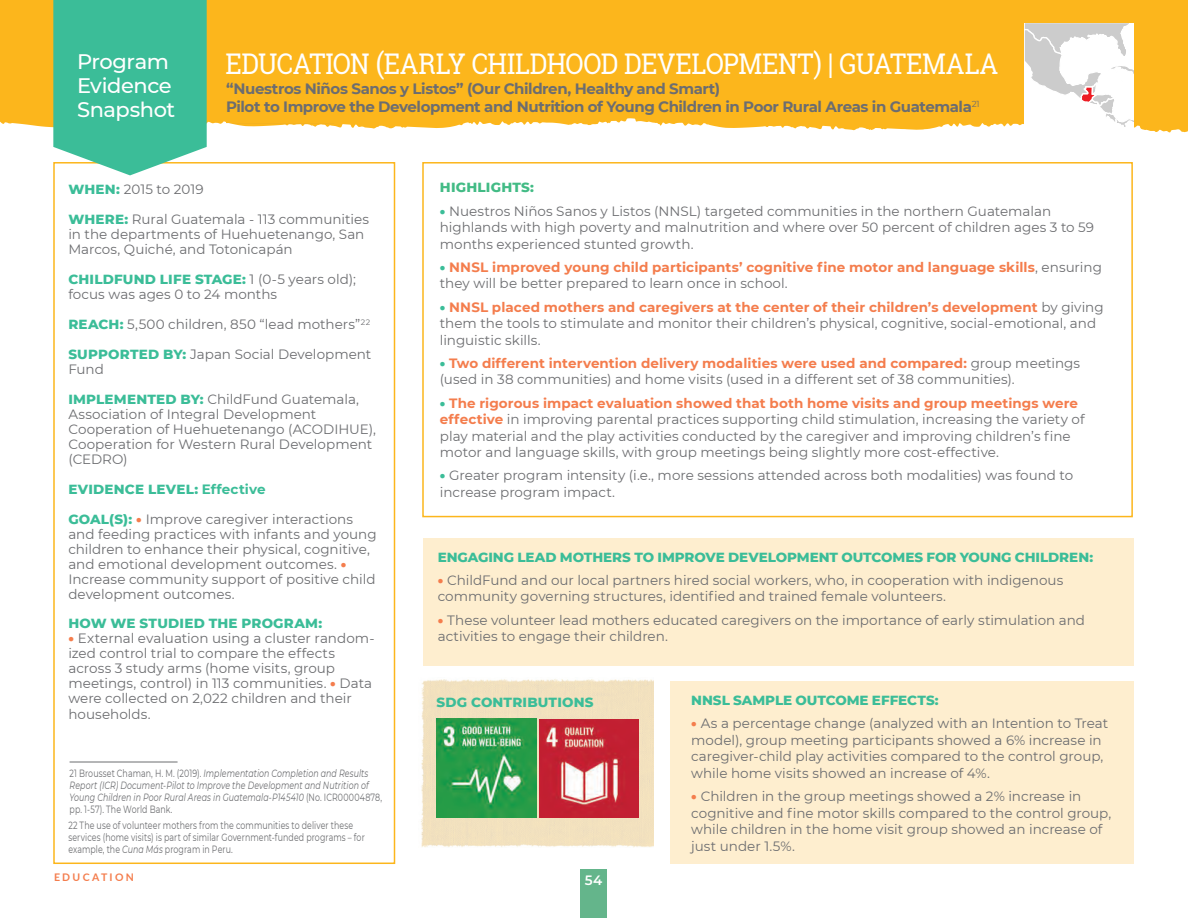
<style>
.page{position:relative;width:1188px;height:918px;background:#fff}
.page>*{position:absolute;margin:0;border:0;box-sizing:border-box;transform-origin:0 0}
.t1{font:28.5px "Roboto Slab";letter-spacing:-.02em;color:#fff;scale:.9 1}
.t2{font:500 21px/24px "Montserrat";letter-spacing:-.02em;color:#fff}
.t3{font:700 15px/18px "Montserrat";letter-spacing:-.03em;color:#6c6d70}
.Body_Text{font:13.5px/15px "Montserrat";color:#6c6d70}
.Body_Text-2{font:800 13.5px "Montserrat";color:#3bbd98}
.t4{font:700 13.5px/16.5px "Montserrat";letter-spacing:.005em;color:#f47d4d}
.Body_Text-3{font:800 13.5px "Montserrat";letter-spacing:.02em;color:#3bbd98}
.t5{font:800 13.5px "Montserrat";letter-spacing:.02em;color:#42bb85}
.t6{font:600 13.5px "Montserrat";color:#fff}
.t7{font:italic 10.5px/12px "Montserrat";letter-spacing:.01em;color:#6c6d70;scale:.75 1}
.t8{font:10.5px/12px "Montserrat";letter-spacing:.01em;color:#6c6d70;scale:.75 1}
.t9{font:700 10.5px "Lato";letter-spacing:.22em;color:#f47d4d}
.s1{font-weight:800;color:#3bbd98}
.s2{font-weight:700}
.s3{font-weight:900;color:#f47d4d}
.s4{font-style:normal}
.s5{font-style:italic}
.s6{font-weight:900;color:#3bbd98}
.s7{font-weight:400;color:#6c6d70}
.s8{font-weight:700;color:#f47d4d}
</style>
<div class="page">
<div style="left:580px;top:869px;width:27px;height:49px;background:#64b58b"></div>
<div style="left:0;top:0;width:1188px;height:135px;background:#fcb61c"></div>
<svg style="left:0;top:118px;width:636px;height:78px"></svg>
<svg style="left:469px;top:120px;width:719px;height:76px"></svg>
<div style="left:423px;top:538px;width:711px;height:127px;background:#feeecf"></div>
<div style="left:53px;top:162px;width:342px;height:702px;border:2px solid #fcb61c"></div>
<div style="left:422px;top:162px;width:711px;height:355px;border:2px solid #fcb61c"></div>
<svg style="left:53px;top:0;width:154px;height:175px;background:#4bc19e"></svg>
<div style="left:671px;top:681px;width:463px;height:183px;background:#feeecf"></div>
<img style="left:421px;top:679px;width:232px;height:169px">
<img style="left:540px;top:719px;width:98px;height:98px">
<img style="left:436px;top:718px;width:100px;height:100px">
<svg style="left:1025px;top:23px;width:112px;height:119px;background:#f0ede9"></svg>
<hr style="left:226px;top:121px;width:109px;height:2px;background:#fcb61c">
<hr style="left:70px;top:762px;width:108px;height:1px;background:#6c6d70">
<h2 class="t2" style="left:77px;top:49px;width:93px">Program</h2>
<h1 class="t1" style="left:226px;top:44px;width:860px">EDUCATION (EARLY CHILDHOOD DEVELOPMENT) | GUATEMALA</h1>
<h2 class="t2" style="left:77px;top:73px;width:100px">Evidence<br>Snapshot</h2>
<p class="t3" style="left:226px;top:79px;width:755px">“Nuestros Niños Sanos y Listos” (Our Children, Healthy and Smart)<br>Pilot to Improve the Development and Nutrition of Young Children in Poor Rural Areas in Guatemala<sup>21</sup></p>
<p class="Body_Text" style="left:68px;top:181px;width:137px"><span class="s1">WHEN:</span> 2015 to 2019</p>
<p class="Body_Text" style="left:68px;top:211px;width:302px"><span class="s1">WHERE:</span> Rural Guatemala - 113 communities in the departments of Huehuetenango, San<br>Marcos, Quiché, and Totonicapán</p>
<p class="Body_Text" style="left:68px;top:271px;width:289px"><span class="s1">CHILDFUND LIFE STAGE:</span> 1 (0-5 years old); focus was ages 0 to 24 months</p>
<p class="Body_Text" style="left:68px;top:316px;width:303px"><span class="s1">REACH:</span> 5,500 children, 850 “lead mothers”<sup>22</sup></p>
<p class="Body_Text" style="left:68px;top:346px;width:305px"><span class="s1">SUPPORTED BY:</span> Japan Social Development<br>Fund</p>
<p class="Body_Text" style="left:68px;top:391px;width:309px"><span class="s1">IMPLEMENTED BY:</span> ChildFund Guatemala, Association of Integral Development Cooperation of Huehuetenango (ACODIHUE), Cooperation for Western Rural Development (CEDRO)</p>
<p class="Body_Text-3" style="left:68px;top:479px;width:199px">EVIDENCE LEVEL: <span class="s2">Effective</span></p>
<p class="Body_Text" style="left:68px;top:511px;width:310px"><span class="s1">GOAL(S):</span> <span class="s3">•</span> Improve caregiver interactions and feeding practices with infants and young children to enhance their physical, cognitive, and emotional development outcomes. <span class="s3">• </span>Increase community support of positive child development outcomes.</p>
<p class="Body_Text-2" style="left:68px;top:613px;width:255px">HOW WE STUDIED THE PROGRAM:</p>
<p class="Body_Text" style="left:68px;top:630px;width:308px"><span class="s3">•</span> External evaluation using a cluster random&shy;ized control trial to compare the effects across 3 study arms (home visits, group meetings, control) in 113 communities. <span class="s3">•</span> Data were collected on 2,022 children and their</p>
<p class="Body_Text" style="left:68px;top:706px;width:84px">households.</p>
<p class="t7" style="left:70px;top:767px;width:418px"><span class="s4">21 Brousset Chaman, H. M. (2019).</span> Implementation Completion and Results Report (ICR) Document-Pilot to Improve the Development and Nutrition of Young Children in Poor Rural Areas in Guatemala-P145410 <span class="s4">(No. ICR00004878, pp. 1-57). The World Bank.</span></p>
<p class="t8" style="left:68px;top:819px;width:397px">22 The use of volunteer mothers from the communities to deliver these services (home visits) is part of similar Government-funded programs – for example, the <span class="s5">Cuna Más</span> program in Peru.</p>
<p class="t5" style="left:440px;top:178px;width:96px">HIGHLIGHTS:</p>
<p class="Body_Text" style="left:440px;top:202px;width:656px;line-height:16.5px"><span class="s6">•</span> Nuestros Niños Sanos y Listos (NNSL) targeted communities in the northern Guatemalan highlands with high poverty and malnutrition and where over 50 percent of children ages 3 to 59 months experienced stunted growth.</p>
<p class="t4" style="left:440px;top:258px;width:664px"><span class="s6">•</span> NNSL improved young child participants’ cognitive fine motor and language skills<span class="s7">, ensuring they will be better prepared to learn once in school.</span></p>
<p class="Body_Text" style="left:440px;top:298px;width:665px;line-height:16.5px"><span class="s6">•</span> <span class="s8">NNSL placed mothers and caregivers at the center of their children’s development</span> by giving them the tools to stimulate and monitor their children’s physical, cognitive, social-emotional, and linguistic skills.</p>
<p class="Body_Text" style="left:440px;top:354px;width:642px;line-height:16.5px"><span class="s6">•</span> <span class="s8">Two different intervention delivery modalities were used and compared:</span> group meetings (used in 38 communities) and home visits (used in a different set of 38 communities).</p>
<p class="Body_Text" style="left:440px;top:394px;width:646px;line-height:16.5px"><span class="s6">•</span> <span class="s8">The rigorous impact evaluation showed that both home visits and group meetings were effective</span> in improving parental practices supporting child stimulation, increasing the variety of play material and the play activities conducted by the caregiver and improving children’s fine motor and language skills, with group meetings being slightly more cost-effective.</p>
<p class="Body_Text" style="left:440px;top:467px;width:635px;line-height:16.5px"><span class="s6">•</span> Greater program intensity (i.e., more sessions attended across both modalities) was found to increase program impact.</p>
<p class="Body_Text-2" style="left:438px;top:547px;width:657px">ENGAGING LEAD MOTHERS TO IMPROVE DEVELOPMENT OUTCOMES FOR YOUNG CHILDREN:</p>
<p class="Body_Text" style="left:438px;top:571px;width:627px;line-height:16.5px"><span class="s3">•</span> ChildFund and our local partners hired social workers, who, in cooperation with indigenous community governing structures, identified and trained female volunteers.</p>
<p class="Body_Text" style="left:438px;top:611px;width:649px;line-height:16.5px"><span class="s3">•</span> These volunteer lead mothers educated caregivers on the importance of early stimulation and activities to engage their children.</p>
<p class="Body_Text-2" style="left:436px;top:693px;width:159px">SDG CONTRIBUTIONS</p>
<p class="Body_Text-2" style="left:691px;top:690px;width:249px">NNSL SAMPLE OUTCOME EFFECTS:</p>
<p class="Body_Text" style="left:691px;top:715px;width:418px;line-height:16.5px"><span class="s3">•</span> As a percentage change (analyzed with an Intention to Treat model), group meeting participants showed a 6% increase in caregiver-child play activities compared to the control group, while home visits showed an increase of 4%.</p>
<p class="Body_Text" style="left:691px;top:788px;width:422px;line-height:16.5px"><span class="s3">•</span> Children in the group meetings showed a 2% increase in cognitive and fine motor skills compared to the control group, while children in the home visit group showed an increase of just under 1.5%.</p>
<p class="t9" style="left:54px;top:870px;width:81px">EDUCATION</p>
<p class="t6" style="left:585px;top:871px;width:19px">54</p>
</div>
